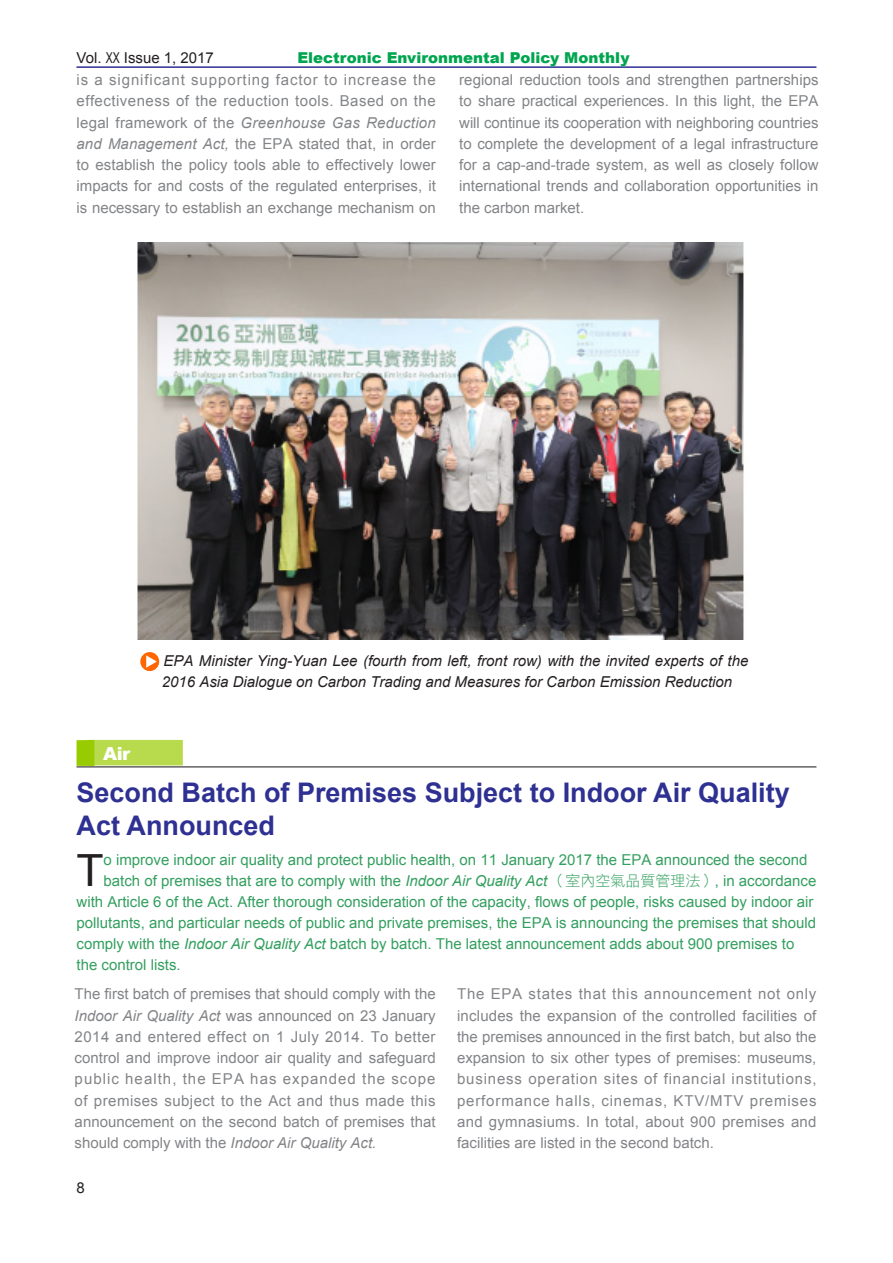
<style>
.page{position:relative;width:893px;height:1263px;background:#fff}
.page>*{position:absolute;margin:0;border:0;box-sizing:border-box;transform-origin:0 0}
.article_title{font:44.4px "Arial";color:#231f20}
.article_title-2{font:700 27px/32.4px "Arial";color:#2e3092}
.t1{font:900 18px "Arial";color:#fff}
.內文{font:15px/21.3px "Arial";color:#828487;text-align:justify}
.article_title-3{font:15px "Arial";color:#339f5f}
.t2{font:italic 15px/21px "Arial";color:#231f20}
.t3{font:900 15px "Arial";color:#00a54f}
.t4{font:15px "Arial";color:#231f20}
.s1{font-style:italic}
.s2{font-family:"DF Hei Std W3"}
</style>
<div class="page">
<hr style="left:76px;top:66px;width:740px;height:2px;background:#2e3092">
<hr style="left:77px;top:766px;width:739px;height:1px;background:#231f20">
<div style="left:88px;top:740px;width:95px;height:25px;background:#b8db4d"></div>
<div style="left:77px;top:740px;width:17px;height:26px;background:#9c0"></div>
<div style="left:140px;top:652px;width:19px;height:19px;background:#f60;border-radius:50%"></div>
<svg style="left:146px;top:655px;width:11px;height:13px"></svg>
<img style="left:137px;top:242px;width:607px;height:398px">
<p class="t4" style="left:77px;top:48px;width:139px">Vol. XX Issue 1, 2017</p>
<p class="t3" style="left:297px;top:47px;width:334px">Electronic Environmental Policy Monthly</p>
<p class="內文" style="left:77px;top:69px;width:361px">is a significant supporting factor to increase the effectiveness of the reduction tools. Based on the legal framework of the <span class="s1">Greenhouse Gas Reduction and Management Act,</span> the EPA stated that, in order to establish the policy tools able to effectively lower impacts for and costs of the regulated enterprises, it is necessary to establish an exchange mechanism on</p>
<p class="內文" style="left:459px;top:69px;width:361px">regional reduction tools and strengthen partnerships to share practical experiences. In this light, the EPA will continue its cooperation with neighboring countries to complete the development of a legal infrastructure for a cap-and-trade system, as well as closely follow international trends and collaboration opportunities in the carbon market.</p>
<p class="t2" style="left:162px;top:651px;width:588px">EPA Minister Ying-Yuan Lee (fourth from left, front row) with the invited experts of the<br>2016 Asia Dialogue on Carbon Trading and Measures for Carbon Emission Reduction</p>
<p class="t1" style="left:103px;top:740px;width:29px">Air</p>
<p class="article_title-2" style="left:77px;top:777px;width:715px">Second Batch of Premises Subject to Indoor Air Quality<br>Act Announced</p>
<p class="article_title" style="left:77px;top:842px;width:29px">T</p>
<p class="article_title-3" style="left:104px;top:850px;width:705px">o improve indoor air quality and protect public health, on 11 January 2017 the EPA announced the second</p>
<p class="article_title-3" style="left:104px;top:871px;width:714px">batch of premises that are to comply with the <span class="s1">Indoor Air Quality Act</span> <span class="s2">（室內空氣品質管理法）</span>, in accordance</p>
<p class="article_title-3" style="left:77px;top:892px;width:739px">with Article 6 of the Act. After thorough consideration of the capacity, flows of people, risks caused by indoor air</p>
<p class="article_title-3" style="left:77px;top:913px;width:741px">pollutants, and particular needs of public and private premises, the EPA is announcing the premises that should</p>
<p class="article_title-3" style="left:77px;top:934px;width:719px">comply with the <span class="s1">Indoor Air Quality Act</span> batch by batch. The latest announcement adds about 900 premises to</p>
<p class="article_title-3" style="left:77px;top:955px;width:106px">the control lists.</p>
<p class="內文" style="left:75px;top:983px;width:363px">The first batch of premises that should comply with the <span class="s1">Indoor Air Quality Act</span> was announced on 23 January 2014 and entered effect on 1 July 2014. To better control and improve indoor air quality and safeguard public health, the EPA has expanded the scope of premises subject to the Act and thus made this announcement on the second batch of premises that should comply with the <span class="s1">Indoor Air Quality Act.</span></p>
<p class="內文" style="left:457px;top:983px;width:361px">The EPA states that this announcement not only includes the expansion of the controlled facilities of the premises announced in the first batch, but also the expansion to six other types of premises: museums, business operation sites of financial institutions, performance halls, cinemas, KTV/MTV premises and gymnasiums. In total, about 900 premises and facilities are listed in the second batch.</p>
<p class="t4" style="left:77px;top:1178px;width:10px">8</p>
</div>
